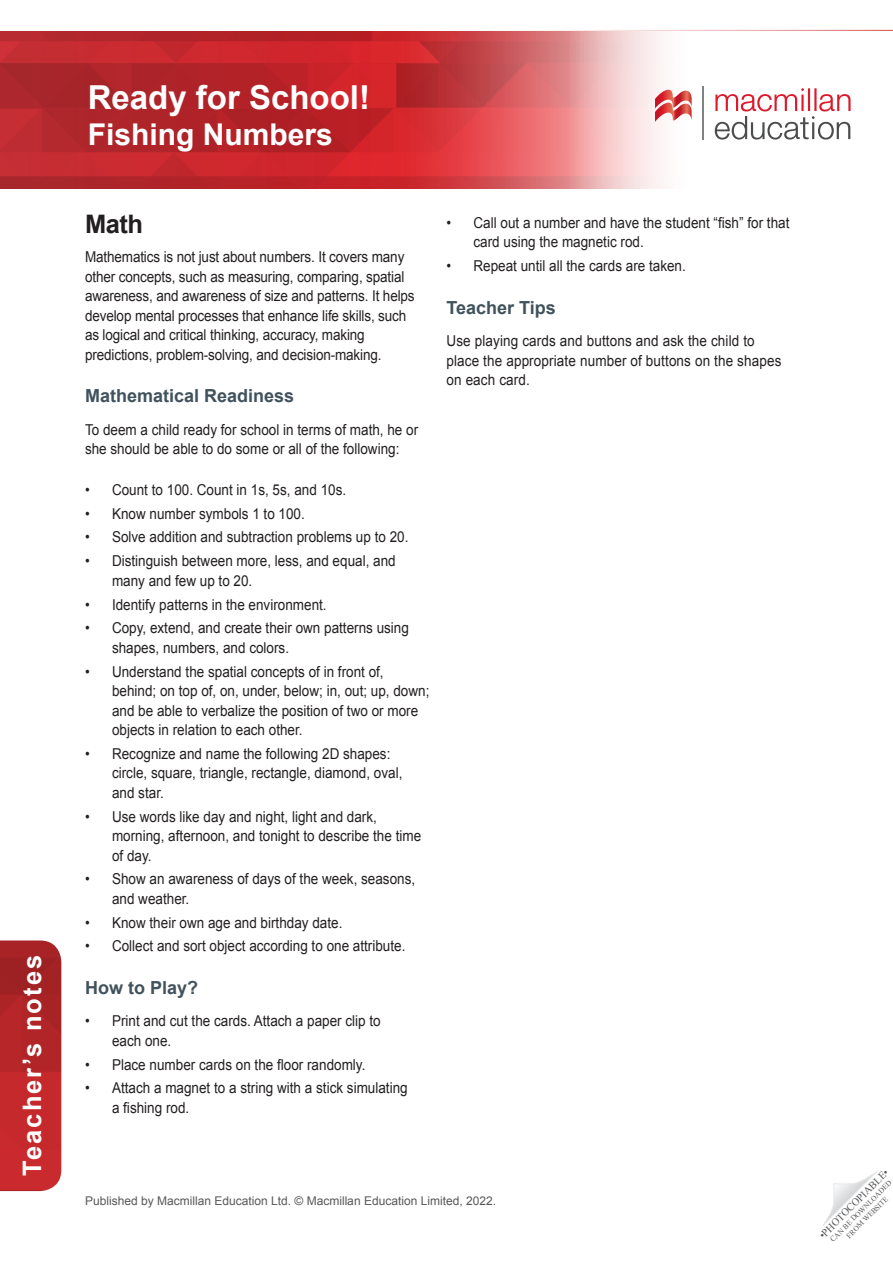
<style>
.page{position:relative;width:893px;height:1263px;background:#fff}
.page>*{position:absolute;margin:0;border:0;box-sizing:border-box;transform-origin:0 0}
.Activity{font:700 33px "Arial";color:#fff}
.Activity_Title{font:700 30px "Arial";color:#fff}
.t1{font:700 25.5px "Arial";letter-spacing:.08em;color:#fff}
.Article_Title{font:700 25.5px "Arial";color:#231f20}
.TN__Title{font:700 18px "Arial";color:#41525c}
.TN__Text{font:15px/19.5px "Arial";color:#231f20;scale:.9 1}
.t2{font:12px "Arial";color:#57585a}
.t3{font:10.5px "Times New Roman";color:#57585a}
.t4{font:7.5px/9px "Times New Roman";color:#57585a;text-align:center}
</style>
<div class="page">
<img style="left:0;top:31px;width:566px;height:157px">
<svg style="left:566px;top:29px;width:327px;height:160px"></svg>
<hr style="left:0;top:30px;width:893px;height:1px;background:#cb2b2e">
<svg style="left:822px;top:1171px;width:55px;height:55px"></svg>
<svg style="left:655px;top:89px;width:37px;height:34px"></svg>
<hr style="left:703px;top:86px;width:1px;height:54px;background:#808285">
<svg style="left:715px;top:88px;width:135px;height:52px"></svg>
<img style="left:0;top:940px;width:61px;height:251px">
<h3 class="t1" style="left:15px;top:1176px;width:222px;rotate:-90deg">Teacher’s notes</h3>
<p class="Activity" style="left:88px;top:76px;width:284px">Ready for School!</p>
<p class="Activity_Title" style="left:88px;top:115px;width:247px">Fishing Numbers</p>
<p class="Article_Title" style="left:85px;top:207px;width:60px">Math</p>
<p class="TN__Text" style="left:473px;top:213px;width:353px;text-indent:-27px">• Call out a number and have the student “fish” for that card using the magnetic rod.</p>
<p class="TN__Text" style="left:446px;top:256px;width:267px">• Repeat until all the cards are taken.</p>
<p class="TN__Title" style="left:446px;top:296px;width:111px">Teacher Tips</p>
<p class="TN__Text" style="left:446px;top:331px;width:374px">Use playing cards and buttons and ask the child to place the appropriate number of buttons on the shapes on each card.</p>
<p class="TN__Text" style="left:85px;top:247px;width:368px">Mathematics is not just about numbers. It covers many other concepts, such as measuring, comparing, spatial awareness, and awareness of size and patterns. It helps develop mental processes that enhance life skills, such as logical and critical thinking, accuracy, making predictions, problem-solving, and decision-making.</p>
<p class="TN__Title" style="left:85px;top:384px;width:211px">Mathematical Readiness</p>
<p class="TN__Text" style="left:85px;top:420px;width:372px">To deem a child ready for school in terms of math, he or she should be able to do some or all of the following:</p>
<p class="TN__Text" style="left:85px;top:480px;width:292px">• Count to 100. Count in 1s, 5s, and 10s.</p>
<p class="TN__Text" style="left:85px;top:504px;width:246px">• Know number symbols 1 to 100.</p>
<p class="TN__Text" style="left:85px;top:528px;width:361px">• Solve addition and subtraction problems up to 20.</p>
<p class="TN__Text" style="left:112px;top:551px;width:317px;text-indent:-27px">• Distinguish between more, less, and equal, and many and few up to 20.</p>
<p class="TN__Text" style="left:85px;top:595px;width:270px">• Identify patterns in the environment.</p>
<p class="TN__Text" style="left:112px;top:618px;width:331px;text-indent:-27px">• Copy, extend, and create their own patterns using shapes, numbers, and colors.</p>
<p class="TN__Text" style="left:112px;top:662px;width:354px;text-indent:-27px">• Understand the spatial concepts of in front of, behind; on top of, on, under, below; in, out; up, down; and be able to verbalize the position of two or more objects in relation to each other.</p>
<p class="TN__Text" style="left:112px;top:744px;width:324px;text-indent:-27px">• Recognize and name the following 2D shapes: circle, square, triangle, rectangle, diamond, oval, and star.</p>
<p class="TN__Text" style="left:112px;top:807px;width:345px;text-indent:-27px">• Use words like day and night, light and dark, morning, afternoon, and tonight to describe the time of day.</p>
<p class="TN__Text" style="left:112px;top:869px;width:338px;text-indent:-27px">• Show an awareness of days of the week, seasons, and weather.</p>
<p class="TN__Text" style="left:85px;top:913px;width:287px">• Know their own age and birthday date.</p>
<p class="TN__Text" style="left:85px;top:936px;width:357px">• Collect and sort object according to one attribute.</p>
<p class="TN__Title" style="left:85px;top:976px;width:115px">How to Play?</p>
<p class="TN__Text" style="left:112px;top:1011px;width:300px;text-indent:-27px">• Print and cut the cards. Attach a paper clip to each one.</p>
<p class="TN__Text" style="left:85px;top:1055px;width:313px">• Place number cards on the floor randomly.</p>
<p class="TN__Text" style="left:112px;top:1078px;width:330px;text-indent:-27px">• Attach a magnet to a string with a stick simulating a fishing rod.</p>
<p class="t2" style="left:85px;top:1193px;width:413px">Published by Macmillan Education Ltd. © Macmillan Education Limited, 2022.</p>
<p class="t3" style="left:816px;top:1232px;width:95px;rotate:-45deg">•PHOTOCOPIABLE•</p>
<p class="t4" style="left:828px;top:1237px;width:85px;rotate:-45deg">CAN BE DOWNLOADED<br>FROM WEBSITE</p>
</div>
